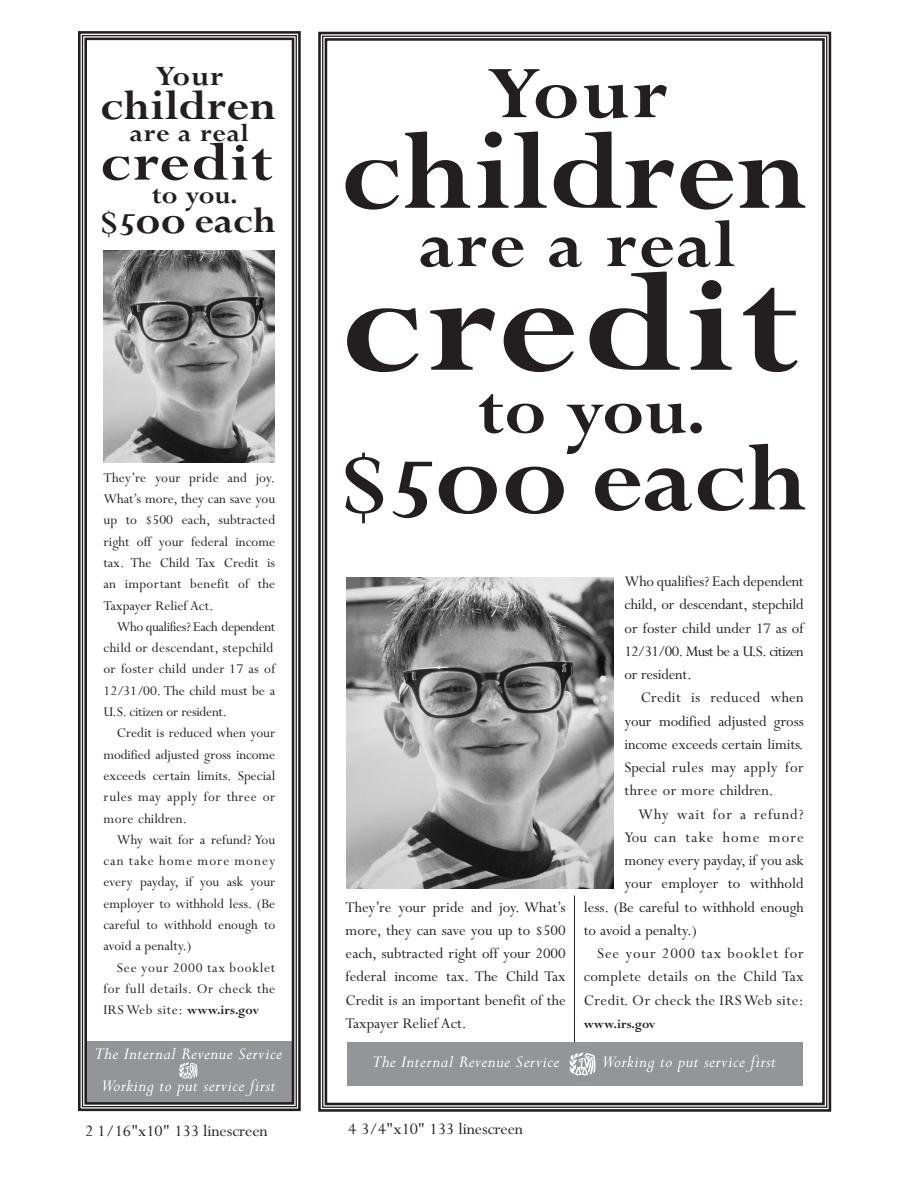
<style>
.page{position:relative;width:918px;height:1188px;background:#fff}
.page>*{position:absolute;margin:0;border:0;box-sizing:border-box;transform-origin:0 0}
.t1{font:156.75px "Perpetua Bold Os F";letter-spacing:.025em;color:#231f20;scale:1.1 1}
.t2{font:121.8px "Perpetua Bold Os F";color:#231f20;scale:1.06 1}
.t3{font:104.85px "Perpetua Bold Os F";color:#231f20;scale:1.06 1}
.t4{font:82.05px "Perpetua Bold Os F";color:#231f20;scale:1.06 1}
.t5{font:73.35px "Perpetua Bold Os F";letter-spacing:.025em;color:#231f20;scale:1.05 1}
.t6{font:73.35px "Perpetua Bold Os F";letter-spacing:.025em;color:#231f20;scale:1.06 1}
.t7{font:58.95px "Perpetua Bold Os F";letter-spacing:.025em;color:#231f20;scale:1.1 1}
.t8{font:45.75px "Perpetua Bold Os F";color:#231f20;scale:1.06 1}
.t9{font:39.45px "Perpetua Bold Os F";color:#231f20;scale:1.06 1}
.t10{font:30.9px "Perpetua Bold Os F";color:#231f20;scale:1.06 1}
.t11{font:27.6px "Perpetua Bold Os F";letter-spacing:.025em;color:#231f20;scale:1.05 1}
.t12{font:27.6px "Perpetua Bold Os F";letter-spacing:.025em;color:#231f20;scale:1.06 1}
.t13{font:italic 18.75px/31.5px "Perpetua";letter-spacing:.025em;color:#fff;text-align:center}
.t14{font:18px "Perpetua";letter-spacing:-.005em;color:#231f20}
.t15{font:16.5px/23.2px "Perpetua";color:#231f20;text-align:justify}
.t16{font:16.5px "Perpetua";letter-spacing:.055em;color:#231f20}
.t17{font:16.5px "Perpetua";letter-spacing:.02em;color:#231f20}
.t18{font:16.5px "Perpetua";letter-spacing:.03em;color:#231f20}
.t19{font:16.5px "Perpetua";letter-spacing:.07em;color:#231f20}
.t20{font:15px/21.3px "Perpetua";color:#231f20;text-align:justify}
.t21{font:700 13.5px "Perpetua";color:#231f20}
.s1{font-size:36.3px}
.s2{font-size:43.8px}
.s3{font-weight:700;font-size:13.5px}
.s4{font-size:96.3px}
.s5{font-size:116.55px}
</style>
<div class="page">
<div style="left:86px;top:1041px;width:207px;height:62px;background:#939598"></div>
<div style="left:78px;top:31px;width:223px;height:1080px;border:3px solid #231f20"></div>
<div style="left:82px;top:35px;width:215px;height:1072px;border:1px solid #231f20"></div>
<div style="left:84px;top:38px;width:210px;height:1067px;border:3px solid #231f20"></div>
<svg style="left:179px;top:1062px;width:18px;height:17px"></svg>
<img style="left:104px;top:250px;width:170px;height:213px">
<div style="left:347px;top:1042px;width:455px;height:44px;background:#939598"></div>
<div style="left:318px;top:32px;width:513px;height:1080px;border:3px solid #231f20"></div>
<div style="left:325px;top:38px;width:500px;height:1067px;border:3px solid #231f20"></div>
<svg style="left:570px;top:1053px;width:26px;height:22px"></svg>
<hr style="left:574px;top:896px;width:1px;height:146px;background:#231f20">
<img style="left:347px;top:577px;width:267px;height:311px">
<div style="left:702px;top:280px;width:20px;height:19px;background:#231f20;border-radius:50%"></div>
<div style="left:236px;top:145px;width:8px;height:7px;background:#231f20;border-radius:50%"></div>
<h3 class="t10" style="left:156px;top:65px;width:66px">Your</h3>
<h3 class="t8" style="left:100px;top:90px;width:168px">children</h3>
<h3 class="t11" style="left:130px;top:123px;width:115px">are a real</h3>
<h3 class="t7" style="left:100px;top:143px;width:158px">credıt</h3>
<h3 class="t12" style="left:152px;top:186px;width:83px">to you.</h3>
<h3 class="t9" style="left:100px;top:207px;width:167px"><span class="s1">$5</span><span class="s2">oo</span> each</h3>
<p class="t20" style="left:103px;top:469px;width:173px">They’re your pride and joy.<br>What’s more, they can save you up to $500 each, subtracted right off your federal income tax. The Child Tax Credit is an important benefit of the Taxpayer Relief Act.</p>
<p class="t20" style="left:103px;top:618px;width:173px;text-align:left;text-indent:14px">Who qualifies? Each dependent child or descendant, stepchild or foster child under 17 as of<br>12/31/00. The child must be a<br>U.S. citizen or resident.</p>
<p class="t20" style="left:103px;top:724px;width:173px;text-indent:14px">Credit is reduced when your modified adjusted gross income exceeds certain limits. Special rules may apply for three or more children.</p>
<p class="t20" style="left:103px;top:831px;width:173px;text-indent:14px">Why wait for a refund? You can take home more money every payday, if you ask your employer to withhold less. (Be careful to withhold enough to avoid a penalty.)</p>
<p class="t20" style="left:103px;top:958px;width:173px;text-indent:14px">See your 2000 tax booklet for full details. Or check the IRS Web site: <span class="s3">www.irs.gov</span></p>
<p class="t13" style="left:95px;top:1041px;width:189px">The Internal Revenue Service<br>Working to put service first</p>
<h3 class="t4" style="left:487px;top:66px;width:172px">Your</h3>
<h2 class="t2" style="left:341px;top:132px;width:443px">children</h2>
<h3 class="t5" style="left:419px;top:220px;width:303px">are a real</h3>
<h1 class="t1" style="left:341px;top:272px;width:418px">credıt</h1>
<h3 class="t6" style="left:478px;top:386px;width:217px">to you.</h3>
<h3 class="t3" style="left:341px;top:444px;width:443px"><span class="s4">$5</span><span class="s5">oo</span> each</h3>
<p class="t15" style="left:346px;top:897px;width:222px">They’re your pride and joy. What’s more, they can save you up to $500 each, subtracted right off your 2000 federal income tax. The Child Tax Credit is an important benefit of the Taxpayer Relief Act.</p>
<p class="t15" style="left:625px;top:572px;width:181px">Who qualifies? Each dependent child, or descendant, stepchild or foster child under 17 as of 12/31/00. Must be a U.S. citizen or resident.</p>
<p class="t15" style="left:625px;top:688px;width:181px;text-indent:16px">Credit is reduced when your modified adjusted gross income exceeds certain limits.<br>Special rules may apply for three or more children.</p>
<p class="t16" style="left:638px;top:808px;width:167px">Why wait for a refund?</p>
<p class="t19" style="left:625px;top:831px;width:181px">You can take home more</p>
<p class="t15" style="left:625px;top:851px;width:181px">money every payday, if you ask</p>
<p class="t15" style="left:625px;top:874px;width:181px">your employer to withhold</p>
<p class="t15" style="left:584px;top:897px;width:222px">less. (Be careful to withhold enough</p>
<p class="t15" style="left:584px;top:920px;width:115px">to avoid a penalty.)</p>
<p class="t16" style="left:597px;top:948px;width:208px">See your 2000 tax booklet for</p>
<p class="t17" style="left:584px;top:971px;width:222px">complete details on the Child Tax</p>
<p class="t18" style="left:584px;top:994px;width:222px">Credit. Or check the IRS Web site:</p>
<p class="t21" style="left:584px;top:1019px;width:73px">www.irs.gov</p>
<p class="t13" style="left:372px;top:1048px;width:189px">The Internal Revenue Service</p>
<p class="t13" style="left:602px;top:1048px;width:176px">Working to put service first</p>
<p class="t14" style="left:85px;top:1125px;width:184px">2 1/16"x10" 133 linescreen</p>
<p class="t14" style="left:348px;top:1123px;width:176px">4 3/4"x10" 133 linescreen</p>
</div>
